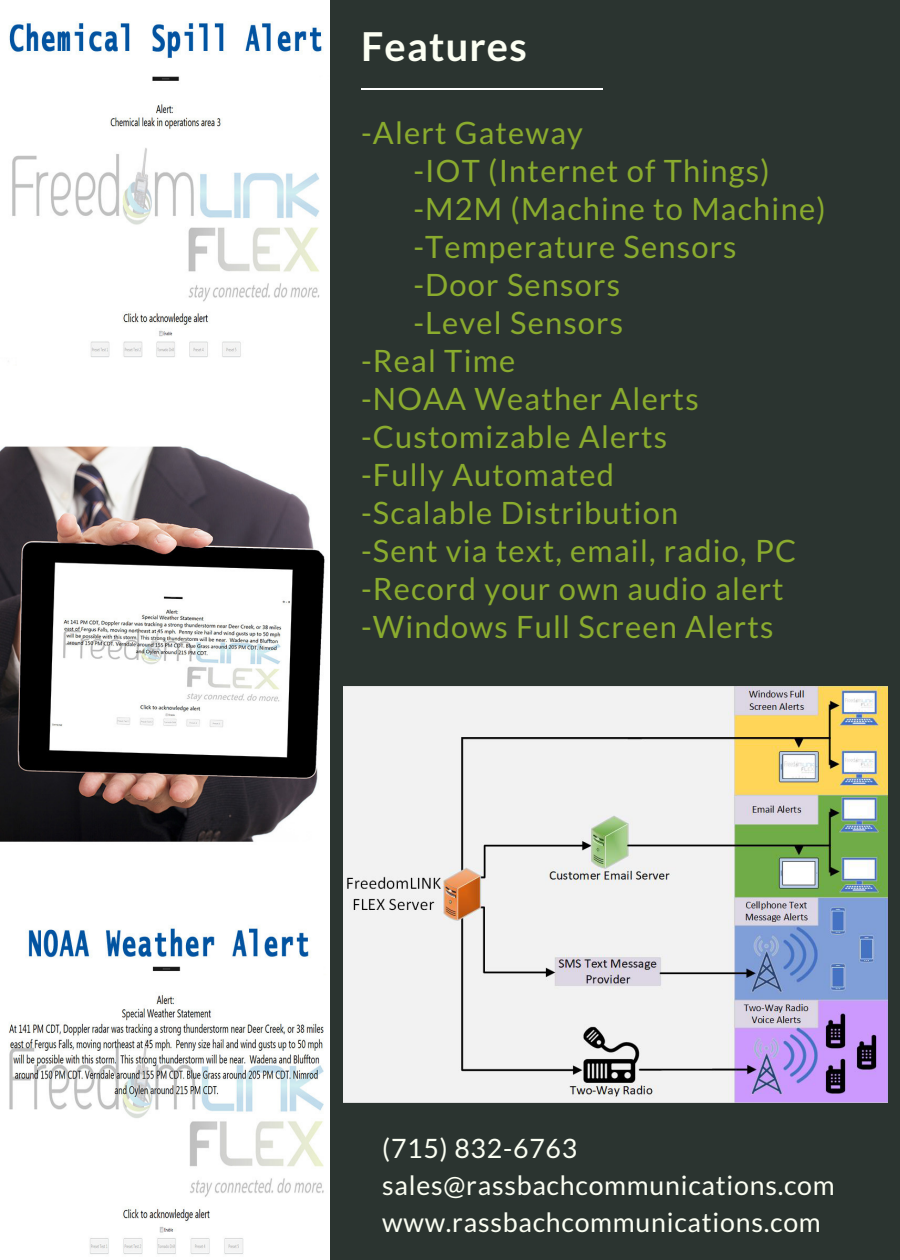
<style>
.page{position:relative;width:900px;height:1260px;background:#2b3430}
.page>*{position:absolute;margin:0;border:0;box-sizing:border-box;transform-origin:0 0}
.t1{font:700 39.75px "Lato";letter-spacing:.03em;color:#fcfff3}
.t2{font:30.75px "Lato";letter-spacing:.04em;color:#8aab2e}
.t3{font:26.75px "Lato";letter-spacing:.03em;color:#fcfff3}
</style>
<div class="page">
<hr style="left:361px;top:88px;width:242px;height:2px;background:#fdfdfd">
<img style="left:344px;top:687px;width:544px;height:416px">
<img style="left:0;top:0;width:330px;height:1260px">
<p class="t1" style="left:361px;top:22px;width:167px">Features</p>
<p class="t2" style="left:361px;top:114px;width:223px">-Alert Gateway</p>
<p class="t2" style="left:413px;top:152px;width:358px">-IOT (Internet of Things)</p>
<p class="t2" style="left:413px;top:190px;width:414px">-M2M (Machine to Machine)</p>
<p class="t2" style="left:413px;top:228px;width:325px">-Temperature Sensors</p>
<p class="t2" style="left:413px;top:266px;width:208px">-Door Sensors</p>
<p class="t2" style="left:413px;top:304px;width:211px">-Level Sensors</p>
<p class="t2" style="left:361px;top:342px;width:156px">-Real Time</p>
<p class="t2" style="left:361px;top:380px;width:339px">-NOAA Weather Alerts</p>
<p class="t2" style="left:361px;top:418px;width:308px">-Customizable Alerts</p>
<p class="t2" style="left:361px;top:456px;width:255px">-Fully Automated</p>
<p class="t2" style="left:361px;top:494px;width:319px">-Scalable Distribution</p>
<p class="t2" style="left:361px;top:532px;width:437px">-Sent via text, email, radio, PC</p>
<p class="t2" style="left:361px;top:570px;width:424px">-Record your own audio alert</p>
<p class="t2" style="left:361px;top:608px;width:414px">-Windows Full Screen Alerts</p>
<p class="t3" style="left:382px;top:1131px;width:197px">(715) 832-6763</p>
<p class="t3" style="left:382px;top:1169px;width:454px">sales@rassbachcommunications.com</p>
<p class="t3" style="left:382px;top:1206px;width:440px">www.rassbachcommunications.com</p>
</div>
